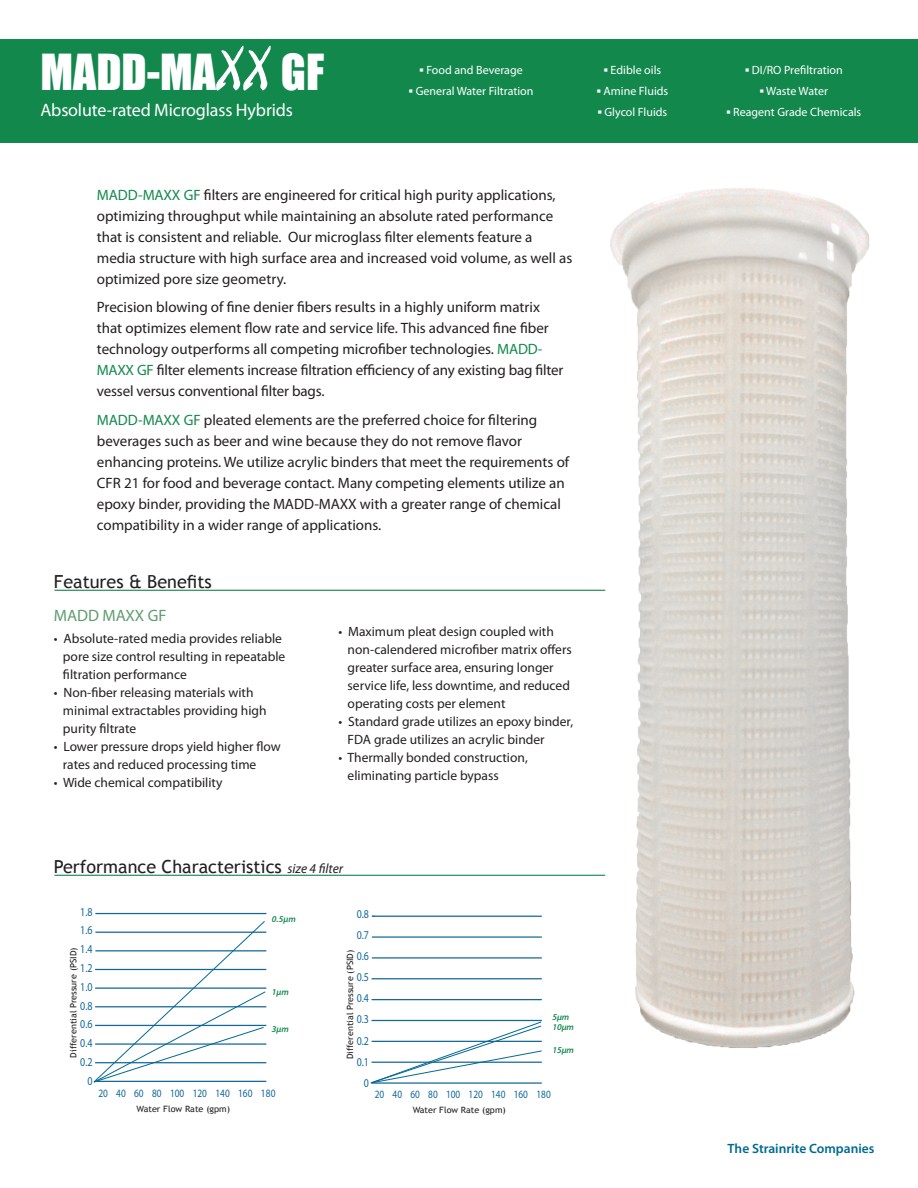
<style>
.page{position:relative;width:918px;height:1188px;background:#fff}
.page>*{position:absolute;margin:0;border:0;box-sizing:border-box;transform-origin:0 0}
.t1{font:45.6px "Impact";color:#fff}
.t2{font:18px "Trebuchet MS";color:#231f20}
.t3{font:18px "Myriad Pro";letter-spacing:-.01em;color:#fff}
.t4{font:16.5px "Myriad Pro";letter-spacing:-.01em;color:#5f9d6e}
.t5{font:15px/21px "Myriad Pro";color:#231f20}
.t6{font:13.5px/18px "Myriad Pro";color:#231f20}
.t7{font:600 13.5px "Myriad Pro";color:#006991}
.t8{font:12px "Myriad Pro";color:#fff}
.t9{font:condensed 12px/18.9px "Helvetica Neue";color:#11679a;text-align:center;scale:.83 1}
.t10{font:condensed 11.25px "Helvetica Neue";color:#11679a;scale:.83 1}
.t11{font:italic 600 9px/10.2px "Myriad Pro";color:#12884d}
.t12{font:8.7px "Trebuchet MS";color:#231f20;scale:1.04 1}
.s1{font-family:"Mistral";font-size:59.85px}
.s2{font-family:"Times New Roman";font-weight:700}
.s3{color:#12884d}
.s4{font-family:"Myriad Pro";font-style:italic;font-size:13.5px}
</style>
<div class="page">
<div style="left:0;top:39px;width:918px;height:103px;background:#12884d"></div>
<img style="left:597px;top:188px;width:273px;height:860px">
<hr style="left:54px;top:590px;width:551px;height:1px;background:#12884d">
<hr style="left:54px;top:875px;width:551px;height:1px;background:#12884d">
<hr style="left:96px;top:913px;width:170px;height:1px;background:#11679a">
<hr style="left:372px;top:1020px;width:169px;height:1px;background:#11679a">
<hr style="left:372px;top:999px;width:169px;height:1px;background:#11679a">
<hr style="left:372px;top:978px;width:169px;height:1px;background:#11679a">
<hr style="left:372px;top:916px;width:169px;height:1px;background:#11679a">
<hr style="left:372px;top:936px;width:169px;height:2px;background:#11679a">
<hr style="left:372px;top:957px;width:169px;height:2px;background:#11679a">
<hr style="left:372px;top:1082px;width:169px;height:2px;background:#11679a">
<svg style="left:370px;top:1021px;width:172px;height:62px"></svg>
<svg style="left:93px;top:921px;width:173px;height:162px"></svg>
<h1 class="t1" style="left:40px;top:37px;width:285px">MADD-MA<span class="s1">XX</span> GF</h1>
<p class="t3" style="left:40px;top:99px;width:254px">Absolute-rated Microglass Hybrids</p>
<p class="t8" style="left:420px;top:63px;width:105px"><span class="s2">▪</span> Food and Beverage</p>
<p class="t8" style="left:604px;top:63px;width:59px"><span class="s2">▪</span> Edible oils</p>
<p class="t8" style="left:745px;top:63px;width:99px"><span class="s2">▪</span> DI/RO Prefiltration</p>
<p class="t8" style="left:409px;top:84px;width:126px"><span class="s2">▪</span> General Water Filtration</p>
<p class="t8" style="left:597px;top:84px;width:73px"><span class="s2">▪</span> Amine Fluids</p>
<p class="t8" style="left:760px;top:84px;width:70px"><span class="s2">▪</span> Waste Water</p>
<p class="t8" style="left:598px;top:105px;width:71px"><span class="s2">▪</span> Glycol Fluids</p>
<p class="t8" style="left:727px;top:105px;width:136px"><span class="s2">▪</span> Reagent Grade Chemicals</p>
<p class="t5" style="left:97px;top:184px;width:477px"><span class="s3">MADD-MAXX GF</span> filters are engineered for critical high purity applications, optimizing throughput while maintaining an absolute rated performance that is consistent and reliable. Our microglass filter elements feature a media structure with high surface area and increased void volume, as well as optimized pore size geometry.</p>
<p class="t5" style="left:97px;top:297px;width:468px">Precision blowing of fine denier fibers results in a highly uniform matrix that optimizes element flow rate and service life. This advanced fine fiber technology outperforms all competing microfiber technologies. <span class="s3">MADD-MAXX GF</span> filter elements increase filtration efficiency of any existing bag filter vessel versus conventional filter bags.</p>
<p class="t5" style="left:97px;top:409px;width:474px"><span class="s3">MADD-MAXX GF</span> pleated elements are the preferred choice for filtering beverages such as beer and wine because they do not remove flavor enhancing proteins. We utilize acrylic binders that meet the requirements of CFR 21 for food and beverage contact. Many competing elements utilize an epoxy binder, providing the MADD-MAXX with a greater range of chemical compatibility in a wider range of applications.</p>
<p class="t2" style="left:54px;top:571px;width:159px">Features &amp; Benefits</p>
<p class="t4" style="left:54px;top:605px;width:114px">MADD MAXX GF</p>
<p class="t6" style="left:63px;top:629px;width:224px;text-indent:-9px">• Absolute-rated media provides reliable pore size control resulting in repeatable filtration performance</p>
<p class="t6" style="left:63px;top:683px;width:205px;text-indent:-9px">• Non-fiber releasing materials with minimal extractables providing high purity filtrate</p>
<p class="t6" style="left:63px;top:737px;width:219px;text-indent:-9px">• Lower pressure drops yield higher flow rates and reduced processing time</p>
<p class="t6" style="left:54px;top:773px;width:170px">• Wide chemical compatibility</p>
<p class="t6" style="left:348px;top:623px;width:226px;text-indent:-9px">• Maximum pleat design coupled with non-calendered microfiber matrix offers greater surface area, ensuring longer service life, less downtime, and reduced operating costs per element</p>
<p class="t6" style="left:348px;top:713px;width:227px;text-indent:-9px">• Standard grade utilizes an epoxy binder,<br>FDA grade utilizes an acrylic binder</p>
<p class="t6" style="left:348px;top:749px;width:182px;text-indent:-9px">• Thermally bonded construction, eliminating particle bypass</p>
<p class="t2" style="left:54px;top:856px;width:291px">Performance Characteristics <span class="s4">size 4 filter</span></p>
<p class="t9" style="left:80px;top:902px;width:16px">1.8<br>1.6<br>1.4<br>1.2<br>1.0<br>0.8<br>0.6<br>0.4<br>0.2<br>0</p>
<p class="t10" style="left:98px;top:1086px;width:215px">20 40 60 80 100 120 140 160 180</p>
<p class="t12" style="left:136px;top:1104px;width:92px">Water Flow Rate (gpm)</p>
<p class="t9" style="left:357px;top:903px;width:16px;line-height:21px">0.8<br>0.7<br>0.6<br>0.5<br>0.4<br>0.3<br>0.2<br>0.1<br>0</p>
<p class="t11" style="left:272px;top:914px;width:25px">0.5μm</p>
<p class="t12" style="left:68px;top:1058px;width:108px;rotate:-90deg">Differential Pressure (PSID)</p>
<p class="t12" style="left:345px;top:1059px;width:107px;rotate:-90deg">Differential Pressure (PSID)</p>
<p class="t11" style="left:272px;top:987px;width:18px">1μm</p>
<p class="t11" style="left:272px;top:1023px;width:18px">3μm</p>
<p class="t11" style="left:552px;top:1012px;width:23px">5μm<br>10μm</p>
<p class="t11" style="left:552px;top:1045px;width:23px">15μm</p>
<p class="t10" style="left:375px;top:1087px;width:214px">20 40 60 80 100 120 140 160 180</p>
<p class="t12" style="left:413px;top:1105px;width:91px">Water Flow Rate (gpm)</p>
<p class="t7" style="left:728px;top:1140px;width:148px">The Strainrite Companies</p>
</div>
